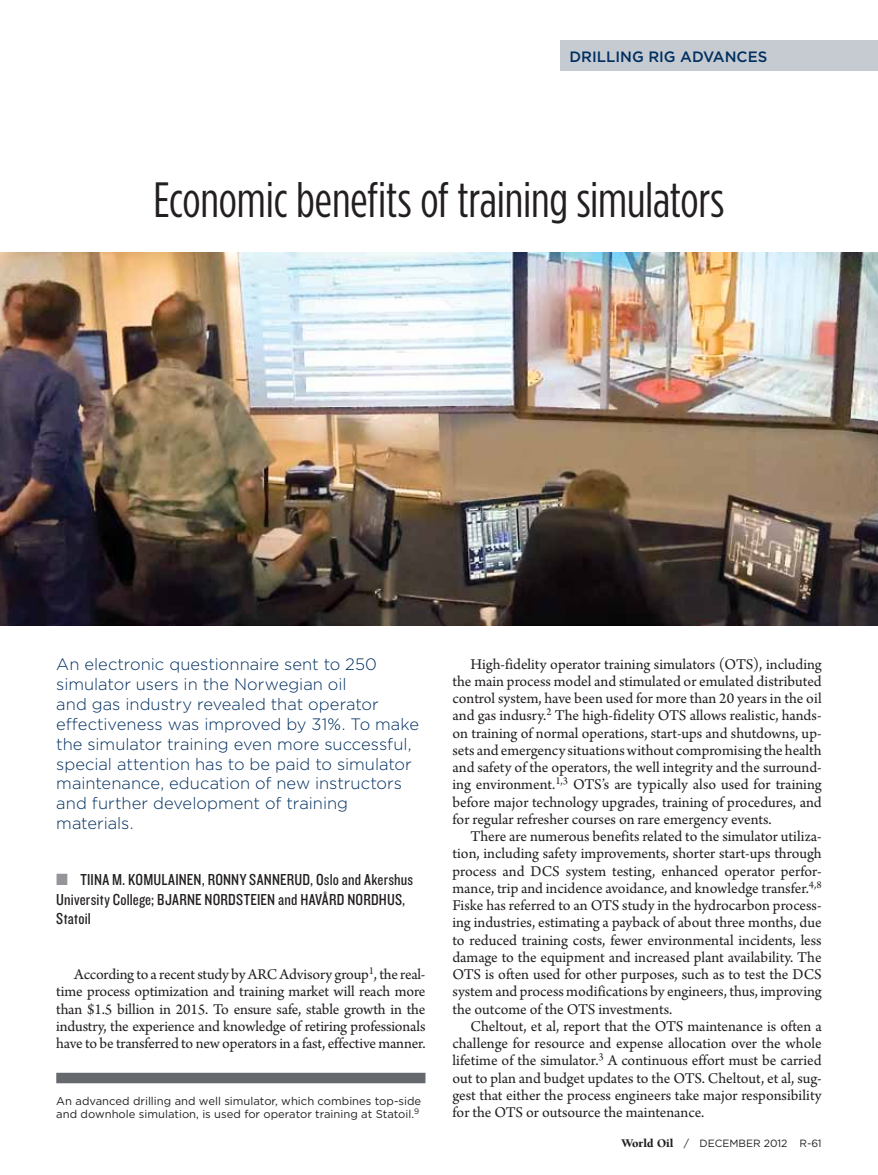
<style>
.page{position:relative;width:878px;height:1175px;background:#fff}
.page>*{position:absolute;margin:0;border:0;box-sizing:border-box;transform-origin:0 0}
.t1{font:49.5px "Gotham Condensed";letter-spacing:-.005em;color:#231f20}
.t2{font:300 16.5px/19.8px "Gotham";color:#002f60}
.t3{font:16.5px/19.8px "Knockout 29 Junior Ltweight";letter-spacing:.01em;color:#231f20}
.t4{font:15.75px/17.2px "Arno Pro";letter-spacing:-.005em;color:#231f20;text-align:justify}
.t5{font:500 15px "Gotham";color:#002f60}
.t6{font:11.25px/12.8px "Gotham";color:#231f20}
.t7{font:10.5px "Gotham";letter-spacing:-.005em;color:#231f20}
.s1{font-size:24px;color:#939598}
.s2{font-family:"Berkeley";font-weight:900;font-size:12px}
</style>
<div class="page">
<div style="left:560px;top:40px;width:318px;height:31px;background:#c5cbd1"></div>
<img style="left:0;top:252px;width:878px;height:373px">
<div style="left:56px;top:1072px;width:369px;height:11px;background:#65696e"></div>
<p class="t5" style="left:569px;top:46px;width:199px">DRILLING RIG ADVANCES</p>
<h1 class="t1" style="left:153px;top:171px;width:572px">Economic benefits of training simulators</h1>
<p class="t2" style="left:56px;top:654px;width:364px">An electronic questionnaire sent to 250 simulator users in the Norwegian oil<br>and gas industry revealed that operator effectiveness was improved by 31%. To make the simulator training even more successful, special attention has to be paid to simulator maintenance, education of new instructors and further development of training materials.</p>
<p class="t3" style="left:56px;top:868px;width:358px"><span class="s1">ŝ</span> TIINA M. KOMULAINEN, RONNY SANNERUD, Oslo and Akershus<br>University College; BJARNE NORDSTEIEN and HAVÅRD NORDHUS,<br>Statoil</p>
<p class="t4" style="left:56px;top:966px;width:371px;text-indent:18px">According to a recent study by ARC Advisory group<sup>1</sup>, the real&shy;time process optimization and training market will reach more than $1.5 billion in 2015. To ensure safe, stable growth in the industry, the experience and knowledge of retiring professionals have to be transferred to new operators in a fast, effective manner.</p>
<p class="t6" style="left:56px;top:1094px;width:366px">An advanced drilling and well simulator, which combines top-side and downhole simulation, is used for operator training at Statoil.<sup>9</sup></p>
<p class="t4" style="left:452px;top:656px;width:371px;text-indent:18px">High-fidelity operator training simulators (OTS), including the main process model and stimulated or emulated distributed control system, have been used for more than 20 years in the oil and gas indusry.<sup>2</sup> The high-fidelity OTS allows realistic, hands&shy;on training of normal operations, start-ups and shutdowns, up&shy;sets and emergency situations without compromising the health and safety of the operators, the well integrity and the surround&shy;ing environment.<sup>1,3</sup> OTS’s are typically also used for training before major technology upgrades, training of procedures, and for regular refresher courses on rare emergency events.</p>
<p class="t4" style="left:452px;top:828px;width:371px;text-indent:18px">There are numerous benefits related to the simulator utiliza&shy;tion, including safety improvements, shorter start-ups through process and DCS system testing, enhanced operator perfor&shy;mance, trip and incidence avoidance, and knowledge transfer.<sup>4,8<br></sup>Fiske has referred to an OTS study in the hydrocarbon process&shy;ing industries, estimating a payback of about three months, due to reduced training costs, fewer environmental incidents, less damage to the equipment and increased plant availability. The OTS is often used for other purposes, such as to test the DCS system and process modifications by engineers, thus, improving the outcome of the OTS investments.</p>
<p class="t4" style="left:452px;top:1018px;width:371px;text-indent:18px">Cheltout, et al, report that the OTS maintenance is often a challenge for resource and expense allocation over the whole lifetime of the simulator.<sup>3</sup> A continuous effort must be carried out to plan and budget updates to the OTS. Cheltout, et al, sug&shy;gest that either the process engineers take major responsibility for the OTS or outsource the maintenance.</p>
<p class="t7" style="left:621px;top:1136px;width:201px"><span class="s2">World Oil</span> / december 2012 R-61</p>
</div>
